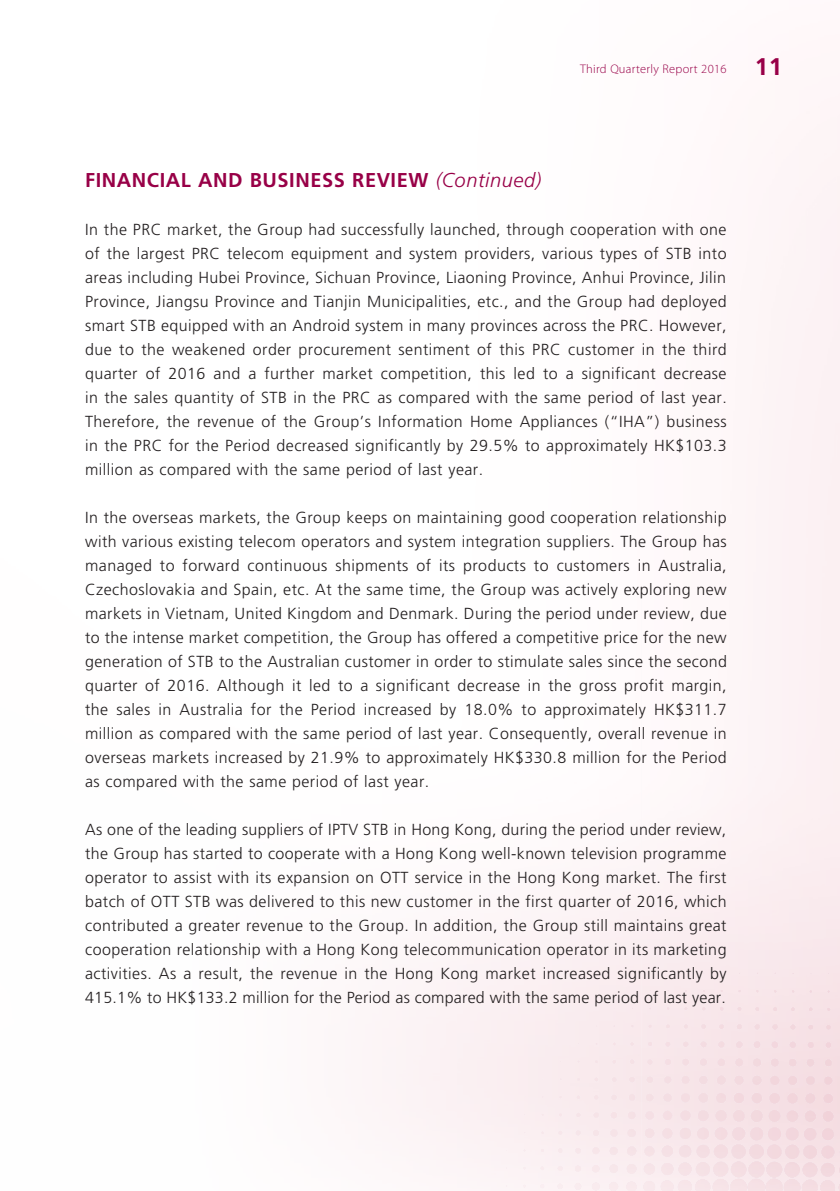
<style>
.page{position:relative;width:840px;height:1191px;background:#fff}
.page>*{position:absolute;margin:0;border:0;box-sizing:border-box;transform-origin:0 0}
.t1{font:700 20px "Frutiger LT Std";letter-spacing:.03em;color:#980047}
.t2{font:300 16px/24px "Frutiger LT Std";letter-spacing:.03em;color:#231f20;text-align:justify}
.t3{font:300 12.4px "Myriad Pro";letter-spacing:.02em;color:#980047}
.s1{font-family:"Frutiger LT Std";font-weight:700;font-size:24px}
.s2{font-weight:300;font-style:italic}
</style>
<div class="page">
<svg style="left:826px;top:1007px;width:3px;height:4px"></svg>
<svg style="left:808px;top:1007px;width:4px;height:4px"></svg>
<svg style="left:790px;top:1007px;width:4px;height:4px"></svg>
<svg style="left:772px;top:1007px;width:4px;height:4px"></svg>
<svg style="left:754px;top:1007px;width:5px;height:4px"></svg>
<svg style="left:737px;top:1006px;width:4px;height:4px"></svg>
<svg style="left:719px;top:1007px;width:4px;height:3px"></svg>
<svg style="left:701px;top:1007px;width:4px;height:3px"></svg>
<svg style="left:683px;top:1007px;width:4px;height:3px"></svg>
<svg style="left:825px;top:1025px;width:5px;height:4px"></svg>
<svg style="left:807px;top:1024px;width:5px;height:5px"></svg>
<svg style="left:789px;top:1024px;width:6px;height:5px"></svg>
<svg style="left:771px;top:1024px;width:6px;height:5px"></svg>
<svg style="left:754px;top:1024px;width:5px;height:5px"></svg>
<svg style="left:736px;top:1024px;width:5px;height:5px"></svg>
<svg style="left:718px;top:1024px;width:5px;height:5px"></svg>
<svg style="left:700px;top:1024px;width:5px;height:5px"></svg>
<svg style="left:683px;top:1024px;width:4px;height:4px"></svg>
<svg style="left:665px;top:1024px;width:4px;height:4px"></svg>
<svg style="left:825px;top:1042px;width:5px;height:5px"></svg>
<svg style="left:807px;top:1041px;width:6px;height:7px"></svg>
<svg style="left:789px;top:1041px;width:6px;height:7px"></svg>
<svg style="left:771px;top:1041px;width:6px;height:7px"></svg>
<svg style="left:753px;top:1041px;width:7px;height:7px"></svg>
<svg style="left:735px;top:1041px;width:7px;height:7px"></svg>
<svg style="left:717px;top:1041px;width:7px;height:6px"></svg>
<svg style="left:700px;top:1041px;width:6px;height:6px"></svg>
<svg style="left:682px;top:1041px;width:6px;height:6px"></svg>
<svg style="left:665px;top:1041px;width:5px;height:5px"></svg>
<svg style="left:647px;top:1042px;width:5px;height:4px"></svg>
<svg style="left:824px;top:1059px;width:7px;height:7px"></svg>
<svg style="left:806px;top:1058px;width:8px;height:8px"></svg>
<svg style="left:788px;top:1058px;width:8px;height:8px"></svg>
<svg style="left:770px;top:1058px;width:8px;height:8px"></svg>
<svg style="left:752px;top:1058px;width:8px;height:8px"></svg>
<svg style="left:734px;top:1058px;width:8px;height:8px"></svg>
<svg style="left:717px;top:1058px;width:8px;height:8px"></svg>
<svg style="left:699px;top:1058px;width:7px;height:7px"></svg>
<svg style="left:681px;top:1058px;width:7px;height:7px"></svg>
<svg style="left:664px;top:1058px;width:6px;height:7px"></svg>
<svg style="left:646px;top:1059px;width:6px;height:5px"></svg>
<svg style="left:629px;top:1059px;width:5px;height:5px"></svg>
<svg style="left:612px;top:1059px;width:4px;height:4px"></svg>
<svg style="left:823px;top:1076px;width:9px;height:8px"></svg>
<svg style="left:805px;top:1076px;width:9px;height:9px"></svg>
<svg style="left:787px;top:1076px;width:9px;height:9px"></svg>
<svg style="left:769px;top:1075px;width:10px;height:10px"></svg>
<svg style="left:751px;top:1075px;width:10px;height:10px"></svg>
<svg style="left:734px;top:1075px;width:9px;height:9px"></svg>
<svg style="left:716px;top:1075px;width:9px;height:9px"></svg>
<svg style="left:698px;top:1075px;width:9px;height:9px"></svg>
<svg style="left:681px;top:1076px;width:8px;height:8px"></svg>
<svg style="left:663px;top:1076px;width:8px;height:7px"></svg>
<svg style="left:646px;top:1076px;width:7px;height:7px"></svg>
<svg style="left:628px;top:1076px;width:6px;height:6px"></svg>
<svg style="left:611px;top:1077px;width:5px;height:5px"></svg>
<svg style="left:594px;top:1077px;width:4px;height:4px"></svg>
<svg style="left:822px;top:1093px;width:10px;height:10px"></svg>
<svg style="left:804px;top:1093px;width:11px;height:10px"></svg>
<svg style="left:786px;top:1093px;width:11px;height:10px"></svg>
<svg style="left:768px;top:1093px;width:11px;height:10px"></svg>
<svg style="left:751px;top:1092px;width:10px;height:11px"></svg>
<svg style="left:733px;top:1092px;width:10px;height:11px"></svg>
<svg style="left:715px;top:1093px;width:11px;height:10px"></svg>
<svg style="left:697px;top:1092px;width:11px;height:10px"></svg>
<svg style="left:680px;top:1093px;width:10px;height:9px"></svg>
<svg style="left:662px;top:1093px;width:9px;height:8px"></svg>
<svg style="left:645px;top:1093px;width:8px;height:8px"></svg>
<svg style="left:628px;top:1094px;width:7px;height:6px"></svg>
<svg style="left:610px;top:1094px;width:7px;height:6px"></svg>
<svg style="left:593px;top:1095px;width:5px;height:4px"></svg>
<svg style="left:576px;top:1095px;width:4px;height:4px"></svg>
<svg style="left:732px;top:1109px;width:12px;height:12px"></svg>
<svg style="left:714px;top:1110px;width:12px;height:11px"></svg>
<svg style="left:697px;top:1110px;width:11px;height:11px"></svg>
<svg style="left:679px;top:1110px;width:11px;height:10px"></svg>
<svg style="left:662px;top:1110px;width:10px;height:10px"></svg>
<svg style="left:644px;top:1111px;width:9px;height:8px"></svg>
<svg style="left:627px;top:1111px;width:8px;height:8px"></svg>
<svg style="left:610px;top:1111px;width:7px;height:7px"></svg>
<svg style="left:593px;top:1112px;width:5px;height:5px"></svg>
<svg style="left:575px;top:1112px;width:5px;height:5px"></svg>
<svg style="left:558px;top:1113px;width:4px;height:3px"></svg>
<svg style="left:750px;top:1109px;width:83px;height:31px;background:#f3dbe0"></svg>
<img style="left:749px;top:1127px;width:14px;height:13px">
<img style="left:731px;top:1127px;width:14px;height:13px">
<svg style="left:627px;top:1128px;width:8px;height:9px"></svg>
<svg style="left:609px;top:1129px;width:8px;height:7px"></svg>
<svg style="left:592px;top:1129px;width:7px;height:7px"></svg>
<svg style="left:575px;top:1130px;width:5px;height:5px"></svg>
<svg style="left:558px;top:1130px;width:4px;height:4px"></svg>
<img style="left:820px;top:1145px;width:14px;height:13px">
<img style="left:802px;top:1145px;width:14px;height:14px">
<img style="left:784px;top:1144px;width:15px;height:15px;border-radius:7px">
<img style="left:766px;top:1144px;width:15px;height:15px">
<img style="left:748px;top:1144px;width:15px;height:15px">
<img style="left:730px;top:1144px;width:15px;height:14px">
<svg style="left:626px;top:1146px;width:10px;height:9px"></svg>
<svg style="left:609px;top:1146px;width:8px;height:9px"></svg>
<svg style="left:592px;top:1147px;width:7px;height:7px"></svg>
<svg style="left:574px;top:1147px;width:6px;height:6px"></svg>
<svg style="left:557px;top:1148px;width:5px;height:5px"></svg>
<svg style="left:540px;top:1148px;width:4px;height:4px"></svg>
<img style="left:820px;top:1162px;width:14px;height:14px">
<img style="left:801px;top:1162px;width:16px;height:15px">
<img style="left:783px;top:1161px;width:16px;height:16px;border-radius:8px">
<img style="left:765px;top:1161px;width:17px;height:16px;border-radius:8px">
<img style="left:746px;top:1161px;width:18px;height:16px">
<img style="left:730px;top:1161px;width:16px;height:16px">
<img style="left:727px;top:1161px;width:1px;height:15px">
<svg style="left:626px;top:1163px;width:10px;height:10px"></svg>
<svg style="left:609px;top:1164px;width:8px;height:9px"></svg>
<svg style="left:591px;top:1164px;width:8px;height:8px"></svg>
<svg style="left:574px;top:1165px;width:7px;height:6px"></svg>
<svg style="left:557px;top:1165px;width:5px;height:5px"></svg>
<svg style="left:540px;top:1166px;width:4px;height:4px"></svg>
<svg style="left:838px;top:1146px;width:2px;height:45px"></svg>
<img style="left:819px;top:1180px;width:15px;height:11px">
<img style="left:800px;top:1178px;width:17px;height:13px">
<img style="left:727px;top:1178px;width:73px;height:13px">
<svg style="left:643px;top:1127px;width:84px;height:64px;background:#f7e5e9"></svg>
<svg style="left:625px;top:1181px;width:11px;height:10px"></svg>
<svg style="left:608px;top:1181px;width:10px;height:10px"></svg>
<svg style="left:591px;top:1182px;width:8px;height:8px"></svg>
<svg style="left:574px;top:1183px;width:7px;height:6px"></svg>
<svg style="left:557px;top:1183px;width:5px;height:6px"></svg>
<svg style="left:540px;top:1184px;width:4px;height:4px"></svg>
<p class="t3" style="left:580px;top:62px;width:203px">Third Quarterly Report 2016 <span class="s1">11</span></p>
<p class="t1" style="left:85px;top:168px;width:457px">FINANCIAL AND BUSINESS REVIEW <span class="s2">(Continued)</span></p>
<p class="t2" style="left:85px;top:217px;width:642px">In the PRC market, the Group had successfully launched, through cooperation with one of the largest PRC telecom equipment and system providers, various types of STB into areas including Hubei Province, Sichuan Province, Liaoning Province, Anhui Province, Jilin Province, Jiangsu Province and Tianjin Municipalities, etc., and the Group had deployed smart STB equipped with an Android system in many provinces across the PRC. However, due to the weakened order procurement sentiment of this PRC customer in the third quarter of 2016 and a further market competition, this led to a significant decrease in the sales quantity of STB in the PRC as compared with the same period of last year.<br>Therefore, the revenue of the Group’s Information Home Appliances (“IHA”) business in the PRC for the Period decreased significantly by 29.5% to approximately HK$103.3 million as compared with the same period of last year.</p>
<p class="t2" style="left:85px;top:505px;width:643px">In the overseas markets, the Group keeps on maintaining good cooperation relationship with various existing telecom operators and system integration suppliers. The Group has managed to forward continuous shipments of its products to customers in Australia, Czechoslovakia and Spain, etc. At the same time, the Group was actively exploring new markets in Vietnam, United Kingdom and Denmark. During the period under review, due to the intense market competition, the Group has offered a competitive price for the new generation of STB to the Australian customer in order to stimulate sales since the second quarter of 2016. Although it led to a significant decrease in the gross profit margin, the sales in Australia for the Period increased by 18.0% to approximately HK$311.7 million as compared with the same period of last year. Consequently, overall revenue in overseas markets increased by 21.9% to approximately HK$330.8 million for the Period as compared with the same period of last year.</p>
<p class="t2" style="left:85px;top:817px;width:642px">As one of the leading suppliers of IPTV STB in Hong Kong, during the period under review, the Group has started to cooperate with a Hong Kong well-known television programme operator to assist with its expansion on OTT service in the Hong Kong market. The first batch of OTT STB was delivered to this new customer in the first quarter of 2016, which contributed a greater revenue to the Group. In addition, the Group still maintains great cooperation relationship with a Hong Kong telecommunication operator in its marketing activities. As a result, the revenue in the Hong Kong market increased significantly by 415.1% to HK$133.2 million for the Period as compared with the same period of last year.</p>
</div>
